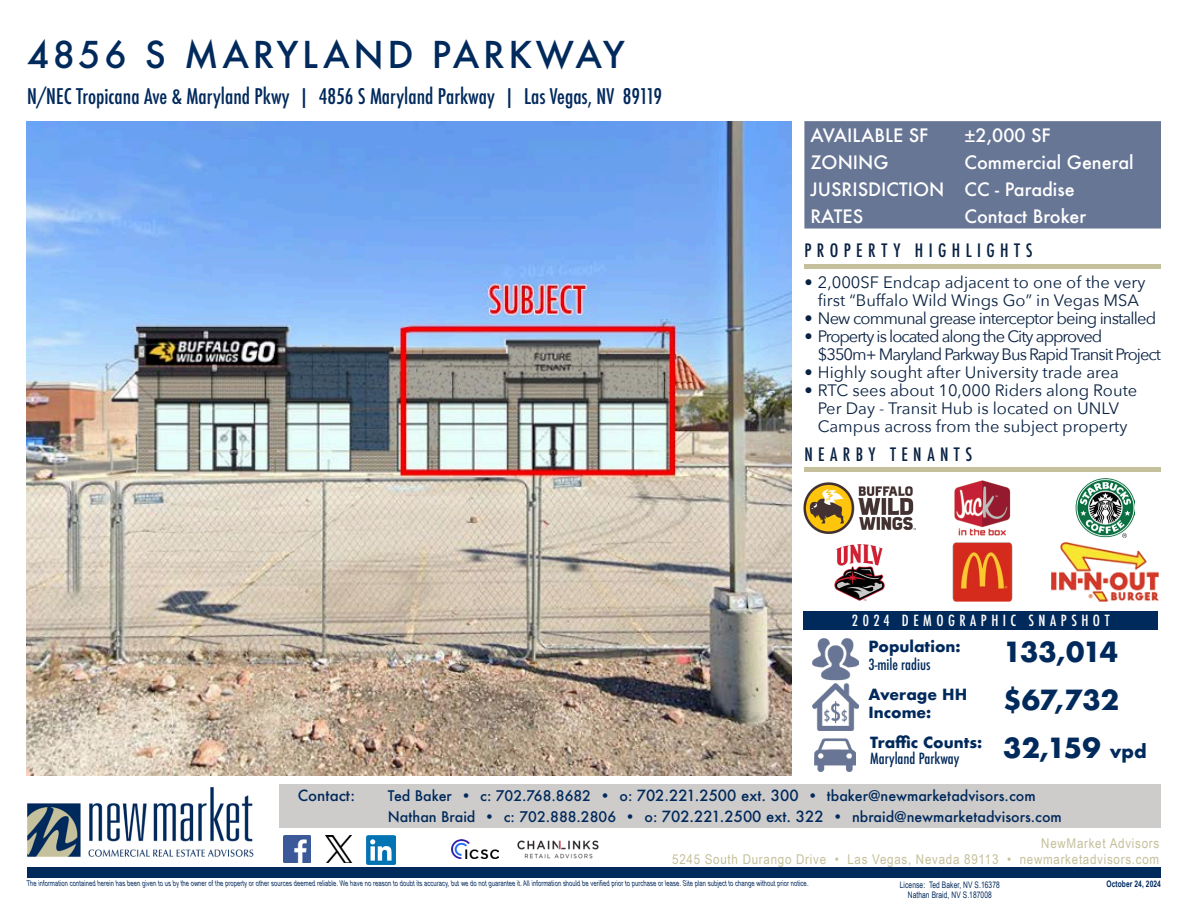
<style>
.page{position:relative;width:1188px;height:918px;background:#fff}
.page>*{position:absolute;margin:0;border:0;box-sizing:border-box;transform-origin:0 0}
.t1{font:500 36px "Futura";letter-spacing:.1em;color:#00295c}
.t2{font:700 27px "Futura";letter-spacing:-.015em;color:#00295c}
.t3{font:500 condensed 21px "Futura";color:#00295c}
.t4{font:500 18px "Futura";color:#fff}
.t5{font:500 condensed 18px "Futura";letter-spacing:.3em;color:#092142}
.t6{font:16.5px/18px "Avenir Next";color:#092142;text-align:center}
.t7{font:16.5px/18px "Avenir Next";letter-spacing:-.06em;color:#092142}
.t8{font:16.5px "Avenir Next";letter-spacing:-.05em;color:#092142}
.t9{font:700 15px/18px "Futura";color:#00295c}
.t10{font:500 condensed 15px "Futura";color:#00295c}
.t11{font:500 condensed 15px "Futura";letter-spacing:.3em;color:#fff}
.t12{font:500 15px "Futura";color:#00295c}
.t13{font:500 14.25px "Futura";color:#00295c}
.t14{font:13.5px "Arial Narrow";letter-spacing:.05em;color:#c5c09c;scale:1.05 1}
.t15{font:9px "Arial Narrow";letter-spacing:.01em;color:#00295c;scale:.9 1}
.t16{font:700 9px "Arial Narrow";letter-spacing:.01em;color:#00295c;scale:.9 1}
.t17{font:7.8px "Arial Narrow";color:#00295c;scale:.9 1}
.s1{font-size:18px}
.s2{font-stretch:condensed}
.s3{font-size:15px}
</style>
<div class="page">
<div style="left:804px;top:611px;width:354px;height:19px;background:#00295c"></div>
<img style="left:812px;top:638px;width:47px;height:43px">
<img style="left:812px;top:684px;width:47px;height:46px">
<img style="left:815px;top:738px;width:41px;height:34px">
<img style="left:27px;top:121px;width:764px;height:654px">
<hr style="left:804px;top:264px;width:356px;height:4px;background:#c5c09c">
<hr style="left:804px;top:468px;width:356px;height:4px;background:#c5c09c">
<img style="left:804px;top:483px;width:112px;height:51px">
<img style="left:834px;top:544px;width:51px;height:57px">
<img style="left:954px;top:480px;width:57px;height:56px">
<img style="left:952px;top:542px;width:61px;height:60px">
<img style="left:1076px;top:478px;width:58px;height:60px">
<img style="left:1052px;top:542px;width:106px;height:60px">
<div style="left:804px;top:121px;width:357px;height:108px;background:#687696"></div>
<div style="left:27px;top:867px;width:1134px;height:11px;background:#00295c"></div>
<img style="left:27px;top:787px;width:227px;height:70px">
<img style="left:284px;top:836px;width:26px;height:27px">
<img style="left:325px;top:836px;width:27px;height:27px">
<img style="left:517px;top:840px;width:82px;height:19px">
<img style="left:367px;top:835px;width:28px;height:29px">
<div style="left:280px;top:784px;width:881px;height:43px;background:#ceccca"></div>
<img style="left:451px;top:839px;width:48px;height:20px">
<p class="t1" style="left:27px;top:30px;width:599px">4856 S MARYLAND PARKWAY</p>
<p class="t3" style="left:27px;top:83px;width:637px">N/NEC Tropicana Ave &amp; Maryland Pkwy | 4856 S Maryland Parkway | Las Vegas, NV 89119</p>
<p class="t4" style="left:810px;top:123px;width:120px">AVAILABLE SF</p>
<p class="t4" style="left:964px;top:123px;width:88px">±2,000 SF</p>
<p class="t4" style="left:810px;top:150px;width:80px">ZONING</p>
<p class="t4" style="left:964px;top:150px;width:171px">Commercial General</p>
<p class="t4" style="left:810px;top:177px;width:136px">JUSRISDICTION</p>
<p class="t4" style="left:964px;top:177px;width:112px">CC - Paradise</p>
<p class="t4" style="left:810px;top:203px;width:54px">RATES</p>
<p class="t4" style="left:964px;top:203px;width:123px">Contact Broker</p>
<p class="t5" style="left:804px;top:239px;width:229px">PROPERTY HIGHLIGHTS</p>
<p class="t6" style="left:804px;top:272px;width:343px">• 2,000SF Endcap adjacent to one of the very first “Buffalo Wild Wings Go” in Vegas MSA</p>
<p class="t8" style="left:804px;top:304px;width:353px">• New communal grease interceptor being installed</p>
<p class="t7" style="left:818px;top:326px;width:345px;text-indent:-14px">• Property is located along the City approved $350m+ Maryland Parkway Bus Rapid Transit Project</p>
<p class="t6" style="left:804px;top:362px;width:316px">• Highly sought after University trade area</p>
<p class="t6" style="left:804px;top:380px;width:334px">• RTC sees about 10,000 Riders along Route<br>Per Day - Transit Hub is located on UNLV<br>Campus across from the subject property</p>
<p class="t5" style="left:804px;top:443px;width:169px">NEARBY TENANTS</p>
<p class="t11" style="left:852px;top:611px;width:259px">2024 DEMOGRAPHIC SNAPSHOT</p>
<p class="t9" style="left:869px;top:637px;width:94px">Population:</p>
<p class="t10" style="left:869px;top:655px;width:64px">3-mile radius</p>
<p class="t9" style="left:869px;top:686px;width:100px">Average HH<br>Income:</p>
<p class="t9" style="left:870px;top:733px;width:114px">Traffic Counts:</p>
<p class="t10" style="left:870px;top:749px;width:91px">Maryland Parkway</p>
<p class="t2" style="left:1003px;top:632px;width:116px">133,014</p>
<p class="t2" style="left:1003px;top:681px;width:118px">$67,732</p>
<p class="t2" style="left:1003px;top:728px;width:145px">32,159 <span class="s1">vpd</span></p>
<p class="t12" style="left:298px;top:785px;width:59px">Contact:</p>
<p class="t13" style="left:388px;top:786px;width:649px">Ted Baker <span class="s2">•</span> c: 702.768.8682 <span class="s2">•</span> o: <span class="s3">702.221.2500 ext. 300</span> <span class="s2">•</span> tbaker@newmarketadvisors.com</p>
<p class="t13" style="left:388px;top:807px;width:676px">Nathan Braid <span class="s2">•</span> c: 702.888.2806 <span class="s2">•</span> o: <span class="s3">702.221.2500 ext. 322</span> <span class="s2">•</span> nbraid@newmarketadvisors.com</p>
<p class="t14" style="left:1041px;top:833px;width:114px">NewMarket Advisors</p>
<p class="t14" style="left:672px;top:849px;width:465px">5245 South Durango Drive • Las Vegas, Nevada 89113 • newmarketadvisors.com</p>
<p class="t17" style="left:27px;top:878px;width:870px">The information contained herein has been given to us by the ownerofthe property orothersources deemed reliable.We have no reason to doubtits accuracy,butwe do notguarantee it.Allinformation should be verified priorto purchase orlease.Site plan subjectto change withoutpriornotice.</p>
<p class="t15" style="left:900px;top:878px;width:113px">License: Ted Baker, NV S.16378</p>
<p class="t16" style="left:1106px;top:877px;width:62px">October 24, 2024</p>
<p class="t15" style="left:908px;top:889px;width:95px">Nathan Braid, NV S.187008</p>
</div>
